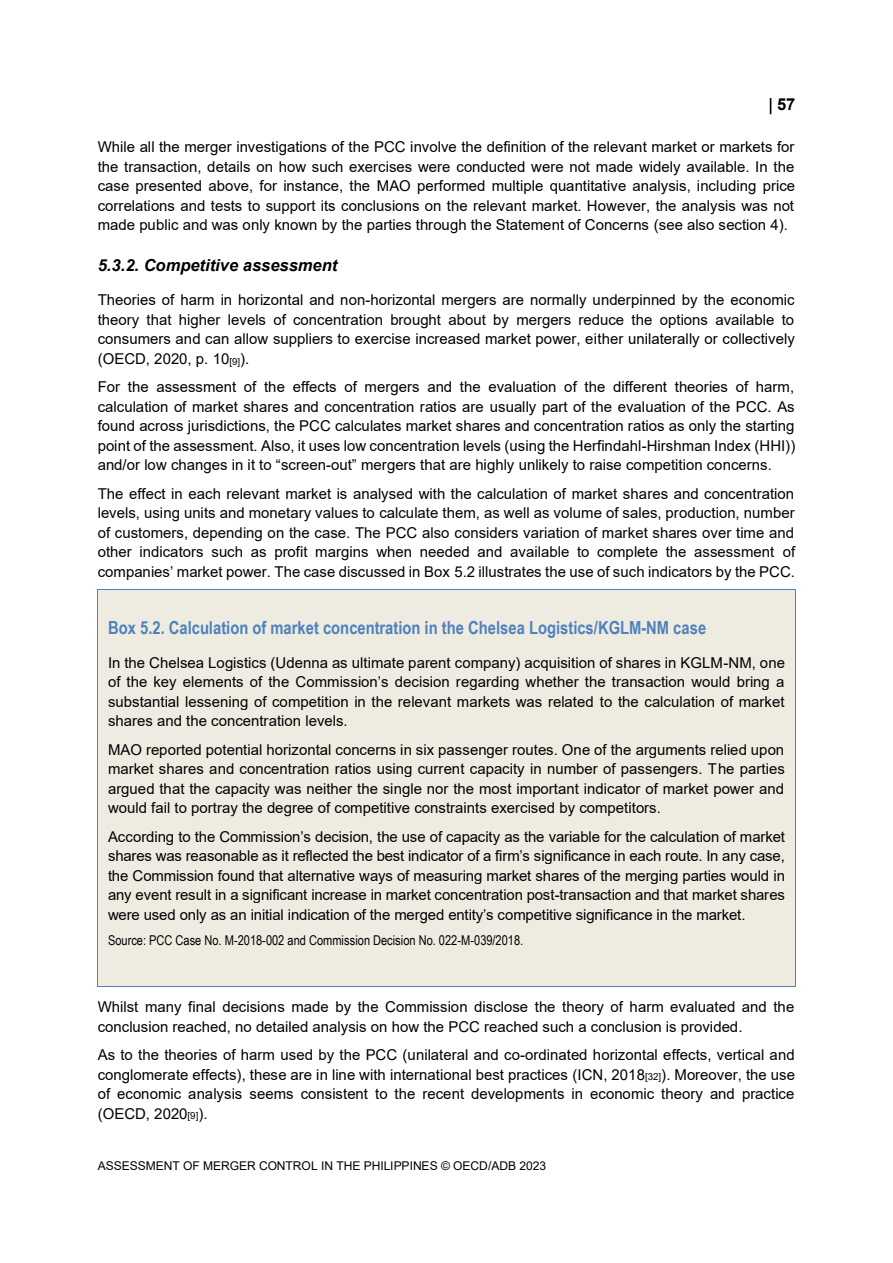
<style>
.page{position:relative;width:893px;height:1263px;background:#fff}
.page>*{position:absolute;margin:0;border:0;box-sizing:border-box;transform-origin:0 0}
.t1{font:700 18px "Arial Narrow";color:#4e81bd}
.t2{font:italic 700 16.5px "Arial";color:#000}
.t3{font:700 16.5px "Arial";color:#000}
.t4{font:15px/19.5px "Arial";color:#000;text-align:justify}
.t5{font:13.5px "Arial Narrow";color:#000}
.t6{font:12px "Arial";color:#000}
.s1{font-size:9.75px}
</style>
<div class="page">
<div style="left:98px;top:590px;width:697px;height:396px;background:#eeece1"></div>
<hr style="left:98px;top:589px;width:697px;height:1px;background:#4e81bd">
<hr style="left:97px;top:590px;width:1px;height:396px;background:#4e81bd">
<hr style="left:98px;top:986px;width:697px;height:1px;background:#4e81bd">
<hr style="left:795px;top:590px;width:1px;height:396px;background:#4e81bd">
<p class="t3" style="left:777px;top:95px;width:20px">57</p>
<p class="t4" style="left:98px;top:137px;width:699px">While all the merger investigations of the PCC involve the definition of the relevant market or markets for the transaction, details on how such exercises were conducted were not made widely available. In the case presented above, for instance, the MAO performed multiple quantitative analysis, including price correlations and tests to support its conclusions on the relevant market. However, the analysis was not made public and was only known by the parties through the Statement of Concerns (see also section 4).</p>
<h3 class="t2" style="left:98px;top:256px;width:241px">5.3.2. Competitive assessment</h3>
<p class="t4" style="left:98px;top:290px;width:699px">Theories of harm in horizontal and non-horizontal mergers are normally underpinned by the economic theory that higher levels of concentration brought about by mergers reduce the options available to consumers and can allow suppliers to exercise increased market power, either unilaterally or collectively (OECD, 2020, p. 10<span class="s1">[9]</span>).</p>
<p class="t4" style="left:98px;top:377px;width:699px">For the assessment of the effects of mergers and the evaluation of the different theories of harm, calculation of market shares and concentration ratios are usually part of the evaluation of the PCC. As found across jurisdictions, the PCC calculates market shares and concentration ratios as only the starting point of the assessment. Also, it uses low concentration levels (using the Herfindahl-Hirshman Index (HHI)) and/or low changes in it to “screen-out” mergers that are highly unlikely to raise competition concerns.</p>
<p class="t4" style="left:98px;top:484px;width:699px">The effect in each relevant market is analysed with the calculation of market shares and concentration levels, using units and monetary values to calculate them, as well as volume of sales, production, number of customers, depending on the case. The PCC also considers variation of market shares over time and other indicators such as profit margins when needed and available to complete the assessment of companies’ market power. The case discussed in Box 5.2 illustrates the use of such indicators by the PCC.</p>
<p class="t1" style="left:108px;top:617px;width:600px">Box 5.2. Calculation of market concentration in the Chelsea Logistics/KGLM-NM case</p>
<p class="t4" style="left:108px;top:653px;width:678px">In the Chelsea Logistics (Udenna as ultimate parent company) acquisition of shares in KGLM-NM, one of the key elements of the Commission’s decision regarding whether the transaction would bring a substantial lessening of competition in the relevant markets was related to the calculation of market shares and the concentration levels.</p>
<p class="t4" style="left:108px;top:740px;width:678px">MAO reported potential horizontal concerns in six passenger routes. One of the arguments relied upon market shares and concentration ratios using current capacity in number of passengers. The parties argued that the capacity was neither the single nor the most important indicator of market power and would fail to portray the degree of competitive constraints exercised by competitors.</p>
<p class="t4" style="left:108px;top:827px;width:679px">According to the Commission’s decision, the use of capacity as the variable for the calculation of market shares was reasonable as it reflected the best indicator of a firm’s significance in each route. In any case, the Commission found that alternative ways of measuring market shares of the merging parties would in any event result in a significant increase in market concentration post-transaction and that market shares were used only as an initial indication of the merged entity’s competitive significance in the market.</p>
<p class="t5" style="left:108px;top:933px;width:417px">Source: PCC Case No. M-2018-002 and Commission Decision No. 022-M-039/2018.</p>
<p class="t4" style="left:98px;top:997px;width:698px">Whilst many final decisions made by the Commission disclose the theory of harm evaluated and the conclusion reached, no detailed analysis on how the PCC reached such a conclusion is provided.</p>
<p class="t4" style="left:98px;top:1045px;width:699px">As to the theories of harm used by the PCC (unilateral and co-ordinated horizontal effects, vertical and conglomerate effects), these are in line with international best practices (ICN, 2018<span class="s1">[32]</span>). Moreover, the use of economic analysis seems consistent to the recent developments in economic theory and practice (OECD, 2020<span class="s1">[9]</span>).</p>
<p class="t6" style="left:98px;top:1159px;width:450px">ASSESSMENT OF MERGER CONTROL IN THE PHILIPPINES © OECD/ADB 2023</p>
</div>
